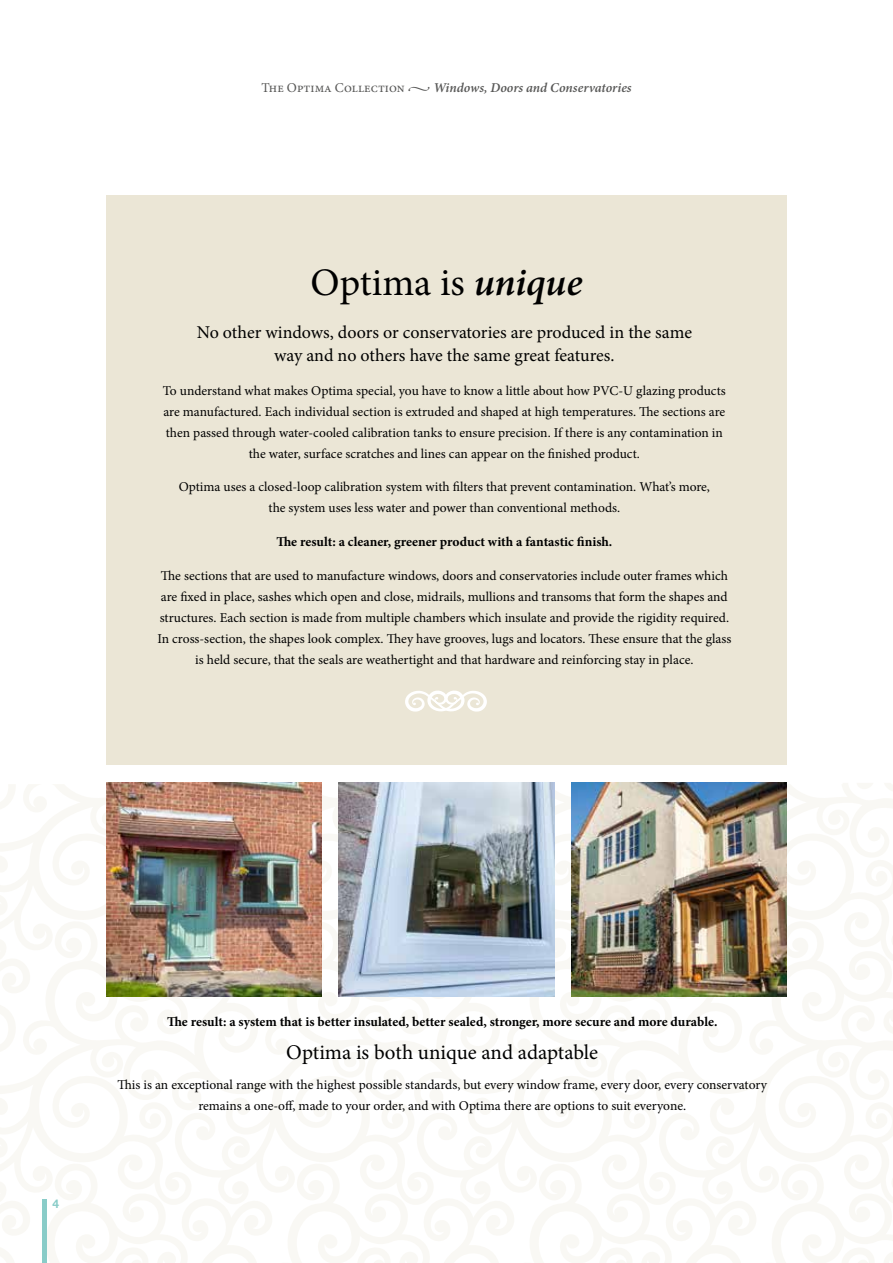
<style>
.page{position:relative;width:893px;height:1263px;background:#fff}
.page>*{position:absolute;margin:0;border:0;box-sizing:border-box;transform-origin:0 0}
.t1{font:39px "Minion Pro";color:#000}
.t2{font:21px "Minion Pro";color:#000}
.t3{font:18px/22.5px "Minion Pro";color:#000;text-align:center}
.t4{font:13.5px/21px "Minion Pro";color:#000;text-align:center}
.t5{font:700 13.5px "Minion Pro";color:#000}
.t6{font:italic 600 13.5px "Minion Pro";color:#575756}
.t7{font:700 12px "Helvetica Neue";color:#89ccc8}
.s1{font-weight:400;font-style:normal}
.s2{font-weight:600;font-style:italic}
</style>
<div class="page">
<svg style="left:0;top:783px;width:892px;height:480px"></svg>
<img style="left:892px;top:785px;width:1px;height:478px">
<div style="left:106px;top:195px;width:681px;height:570px;background:#ebe6d6"></div>
<img style="left:106px;top:783px;width:216px;height:213px">
<svg style="left:405px;top:690px;width:82px;height:22px"></svg>
<img style="left:339px;top:783px;width:215px;height:213px">
<img style="left:571px;top:783px;width:216px;height:213px">
<hr style="left:43px;top:1199px;width:4px;height:64px;background:#89ccc8">
<p class="t6" style="left:261px;top:79px;width:372px"><span class="s1">The Optima Collection •</span> Windows, Doors and Conservatories</p>
<h1 class="t1" style="left:310px;top:256px;width:273px">Optima is <span class="s2">unique</span></h1>
<h3 class="t3" style="left:197px;top:321px;width:497px">No other windows, doors or conservatories are produced in the same way and no others have the same great features.</h3>
<p class="t4" style="left:163px;top:380px;width:564px">To understand what makes Optima special, you have to know a little about how PVC-U glazing products are manufactured. Each individual section is extruded and shaped at high temperatures. The sections are then passed through water-cooled calibration tanks to ensure precision. If there is any contamination in the water, surface scratches and lines can appear on the finished product.</p>
<p class="t4" style="left:179px;top:477px;width:533px">Optima uses a closed-loop calibration system with filters that prevent contamination. What’s more, the system uses less water and power than conventional methods.</p>
<p class="t5" style="left:276px;top:532px;width:337px">The result: a cleaner, greener product with a fantastic finish.</p>
<p class="t4" style="left:157px;top:565px;width:575px">The sections that are used to manufacture windows, doors and conservatories include outer frames which are fixed in place, sashes which open and close, midrails, mullions and transoms that form the shapes and structures. Each section is made from multiple chambers which insulate and provide the rigidity required.<br>In cross-section, the shapes look complex. They have grooves, lugs and locators. These ensure that the glass is held secure, that the seals are weathertight and that hardware and reinforcing stay in place.</p>
<p class="t7" style="left:53px;top:1194px;width:8px">4</p>
<p class="t5" style="left:167px;top:1012px;width:552px">The result: a system that is better insulated, better sealed, stronger, more secure and more durable.</p>
<h2 class="t2" style="left:286px;top:1038px;width:313px">Optima is both unique and adaptable</h2>
<p class="t4" style="left:117px;top:1074px;width:651px">This is an exceptional range with the highest possible standards, but every window frame, every door, every conservatory remains a one-off, made to your order, and with Optima there are options to suit everyone.</p>
</div>
